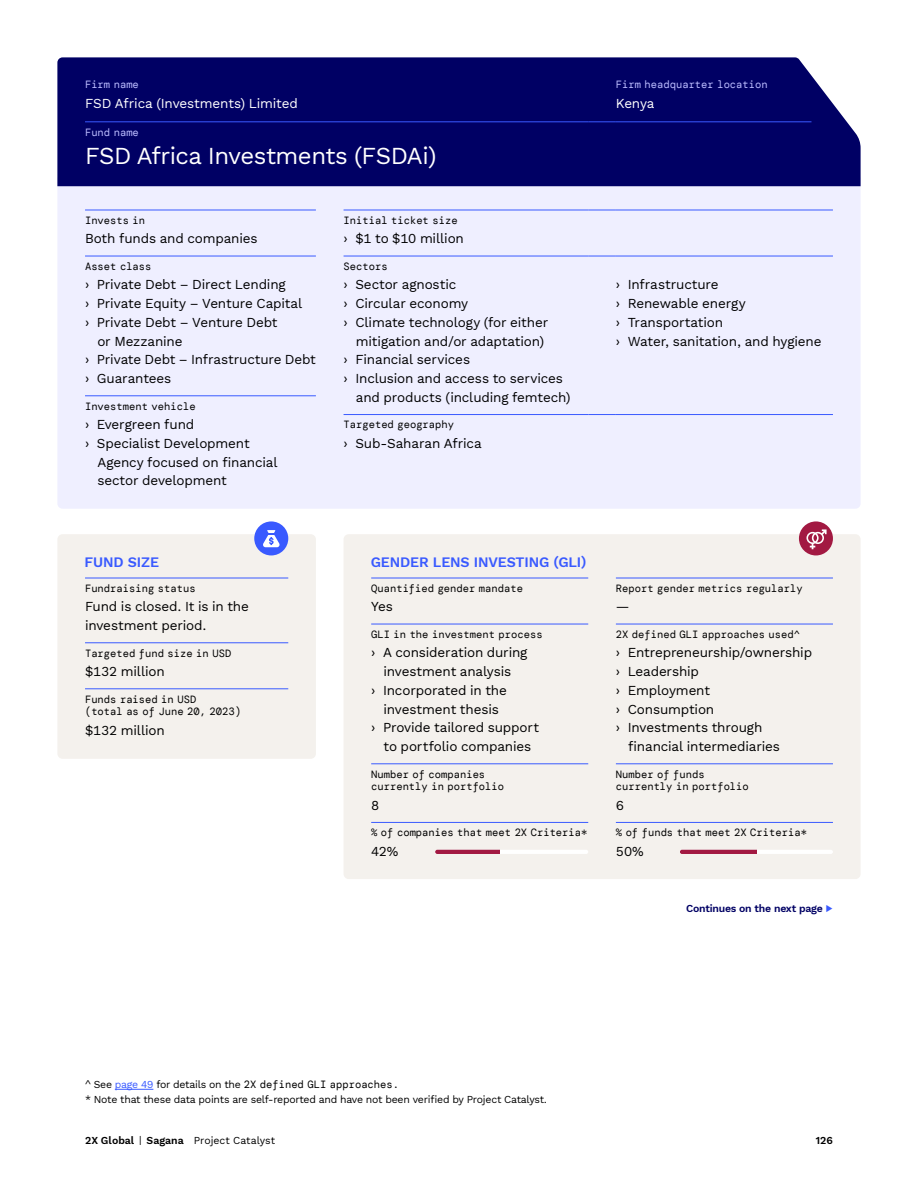
<style>
.page{position:relative;width:918px;height:1188px;background:#fff}
.page>*{position:absolute;margin:0;border:0;box-sizing:border-box;transform-origin:0 0}
.Profile_fund_name{font:24px "Work Sans";letter-spacing:-.02em;color:#fff}
.Profile_table_subhead{font:600 14.25px "Work Sans";letter-spacing:-.01em;color:#395aff}
.Profile_text{font:13.5px/18.8px "Work Sans";letter-spacing:-.01em;color:#000}
.Profile_text_rev{font:13.5px "Work Sans";letter-spacing:-.01em;color:#fff}
.Case_Study_Profile_Category_-_No_rule{font:10.5px/12.6px "DM Mono";color:#000}
.t1{font:10.5px "Work Sans";letter-spacing:-.02em;color:#000}
.t2{font:10.5px "DM Mono";color:#bbbcff}
.t3{font:10.5px "Work Sans";color:#000}
.Cont_on_next_page{font:600 10.5px "Work Sans";letter-spacing:-.02em;color:#000064}
.t4{font:600 10.5px "Work Sans";color:#000}
.s1{color:#395aff}
.s2{font-family:"Work Sans"}
.s3{font-family:"Work Sans";color:#395aff}
.s4{font-weight:600}
</style>
<div class="page">
<hr style="left:115px;top:1089px;width:38px;height:1px;background:#395aff">
<div style="left:57px;top:186px;width:804px;height:323px;background:#efefff"></div>
<div style="left:57px;top:57px;width:804px;height:129px;background:#000064"></div>
<div style="left:344px;top:534px;width:517px;height:345px;background:#f4f1ed;border-radius:5px"></div>
<hr style="left:371px;top:763px;width:217px;height:1px;background:#395aff">
<hr style="left:616px;top:763px;width:217px;height:1px;background:#395aff">
<hr style="left:371px;top:822px;width:217px;height:1px;background:#395aff">
<hr style="left:616px;top:822px;width:217px;height:1px;background:#395aff">
<hr style="left:371px;top:578px;width:217px;height:1px;background:#395aff">
<hr style="left:616px;top:578px;width:217px;height:1px;background:#395aff">
<hr style="left:371px;top:624px;width:217px;height:1px;background:#395aff">
<hr style="left:616px;top:624px;width:217px;height:1px;background:#395aff">
<hr style="left:435px;top:850px;width:153px;height:4px;background:#fff;border-radius:2px">
<hr style="left:435px;top:850px;width:64px;height:4px;background:#a21942">
<hr style="left:680px;top:850px;width:153px;height:4px;background:#fff;border-radius:2px">
<hr style="left:680px;top:850px;width:76px;height:4px;background:#a21942">
<div style="left:799px;top:521px;width:34px;height:34px;background:#a21942;border-radius:50%"></div>
<svg style="left:806px;top:529px;width:21px;height:20px"></svg>
<div style="left:57px;top:534px;width:259px;height:225px;background:#f4f1ed;border-radius:5px"></div>
<hr style="left:85px;top:578px;width:203px;height:1px;background:#395aff">
<hr style="left:85px;top:642px;width:203px;height:1px;background:#395aff">
<hr style="left:85px;top:688px;width:203px;height:1px;background:#395aff">
<div style="left:254px;top:521px;width:34px;height:34px;background:#395aff;border-radius:50%"></div>
<svg style="left:263px;top:530px;width:17px;height:17px"></svg>
<hr style="left:344px;top:414px;width:244px;height:1px;background:#395aff">
<svg style="left:588px;top:414px;width:28px;height:1px"></svg>
<hr style="left:616px;top:414px;width:217px;height:1px;background:#395aff">
<hr style="left:344px;top:210px;width:244px;height:1px;background:#395aff">
<svg style="left:588px;top:210px;width:28px;height:1px"></svg>
<hr style="left:616px;top:210px;width:217px;height:1px;background:#395aff">
<hr style="left:344px;top:256px;width:244px;height:1px;background:#395aff">
<svg style="left:588px;top:256px;width:28px;height:1px"></svg>
<hr style="left:616px;top:256px;width:217px;height:1px;background:#395aff">
<hr style="left:85px;top:210px;width:231px;height:1px;background:#395aff">
<hr style="left:85px;top:256px;width:231px;height:1px;background:#395aff">
<hr style="left:85px;top:395px;width:231px;height:1px;background:#395aff">
<hr style="left:85px;top:121px;width:503px;height:1px;background:#395aff">
<svg style="left:588px;top:121px;width:28px;height:1px"></svg>
<hr style="left:616px;top:121px;width:195px;height:1px;background:#395aff">
<p class="t2" style="left:85px;top:78px;width:55px">Firm name</p>
<p class="t2" style="left:616px;top:78px;width:153px">Firm headquarter location</p>
<p class="t2" style="left:85px;top:125px;width:55px">Fund name</p>
<p class="Profile_text_rev" style="left:85px;top:93px;width:214px">FSD Africa (Investments) Limited</p>
<p class="Profile_text_rev" style="left:616px;top:93px;width:40px">Kenya</p>
<p class="Profile_fund_name" style="left:85px;top:138px;width:353px">FSD Africa Investments (FSDAi)</p>
<p class="Case_Study_Profile_Category_-_No_rule" style="left:85px;top:214px;width:62px">Invests in</p>
<p class="Profile_text" style="left:85px;top:229px;width:174px">Both funds and companies</p>
<p class="Case_Study_Profile_Category_-_No_rule" style="left:85px;top:260px;width:68px">Asset class</p>
<p class="Profile_text" style="left:85px;top:275px;width:202px">› Private Debt – Direct Lending</p>
<p class="Profile_text" style="left:85px;top:294px;width:219px">› Private Equity – Venture Capital</p>
<p class="Profile_text" style="left:97px;top:312px;width:182px;text-indent:-12px">› Private Debt – Venture Debt or Mezzanine</p>
<p class="Profile_text" style="left:85px;top:350px;width:232px">› Private Debt – Infrastructure Debt</p>
<p class="Profile_text" style="left:85px;top:369px;width:88px">› Guarantees</p>
<p class="Case_Study_Profile_Category_-_No_rule" style="left:85px;top:400px;width:112px">Investment vehicle</p>
<p class="Profile_text" style="left:85px;top:415px;width:111px">› Evergreen fund</p>
<p class="Profile_text" style="left:97px;top:433px;width:182px;text-indent:-12px">› Specialist Development<br>Agency focused on financial sector development</p>
<p class="Profile_table_subhead" style="left:85px;top:551px;width:76px">FUND SIZE</p>
<p class="Case_Study_Profile_Category_-_No_rule" style="left:85px;top:582px;width:112px">Fundraising status</p>
<p class="Profile_text" style="left:85px;top:597px;width:165px">Fund is closed. It is in the investment period.</p>
<p class="Case_Study_Profile_Category_-_No_rule" style="left:85px;top:647px;width:148px">Targeted fund size in USD</p>
<p class="Profile_text" style="left:85px;top:662px;width:81px">$132 million</p>
<p class="Case_Study_Profile_Category_-_No_rule" style="left:85px;top:693px;width:158px">Funds raised in USD<br>(total as of June 20, 2023)</p>
<p class="Profile_text" style="left:85px;top:720px;width:81px">$132 million</p>
<p class="Case_Study_Profile_Category_-_No_rule" style="left:344px;top:214px;width:116px">Initial ticket size</p>
<p class="Profile_text" style="left:344px;top:229px;width:122px">› $1 to $10 million</p>
<p class="Case_Study_Profile_Category_-_No_rule" style="left:344px;top:260px;width:46px">Sectors</p>
<p class="Profile_text" style="left:344px;top:275px;width:114px">› Sector agnostic</p>
<p class="Profile_text" style="left:344px;top:294px;width:126px">› Circular economy</p>
<p class="Profile_text" style="left:356px;top:312px;width:194px;text-indent:-12px">› Climate technology (for either mitigation and/or adaptation)</p>
<p class="Profile_text" style="left:344px;top:350px;width:128px">› Financial services</p>
<p class="Profile_text" style="left:356px;top:369px;width:216px;text-indent:-12px">› Inclusion and access to services and products (including femtech)</p>
<p class="Case_Study_Profile_Category_-_No_rule" style="left:344px;top:418px;width:112px">Targeted geography</p>
<p class="Profile_text" style="left:344px;top:433px;width:140px">› Sub-Saharan Africa</p>
<p class="Profile_text" style="left:616px;top:275px;width:104px">› Infrastructure</p>
<p class="Profile_text" style="left:616px;top:294px;width:131px">› Renewable energy</p>
<p class="Profile_text" style="left:616px;top:312px;width:109px">› Transportation</p>
<p class="Profile_text" style="left:616px;top:331px;width:207px">› Water, sanitation, and hygiene</p>
<p class="Profile_table_subhead" style="left:371px;top:551px;width:217px">GENDER LENS INVESTING (GLI)</p>
<p class="Case_Study_Profile_Category_-_No_rule" style="left:371px;top:582px;width:153px">Quantified gender mandate</p>
<p class="Case_Study_Profile_Category_-_No_rule" style="left:616px;top:582px;width:188px">Report gender metrics regularly</p>
<p class="Profile_text" style="left:371px;top:597px;width:23px">Yes</p>
<p class="Profile_text" style="left:616px;top:597px;width:15px">—</p>
<p class="Case_Study_Profile_Category_-_No_rule" style="left:371px;top:628px;width:173px">GLI in the investment process</p>
<p class="Case_Study_Profile_Category_-_No_rule" style="left:616px;top:628px;width:186px">2X defined GLI approaches used^</p>
<p class="Profile_text" style="left:371px;top:643px;width:158px;text-align:center">› A consideration during investment analysis</p>
<p class="Profile_text" style="left:371px;top:680px;width:137px;text-align:center">› Incorporated in the investment thesis</p>
<p class="Profile_text" style="left:371px;top:718px;width:169px;text-align:center">› Provide tailored support to portfolio companies</p>
<p class="Profile_text" style="left:616px;top:643px;width:198px">› Entrepreneurship/ownership</p>
<p class="Profile_text" style="left:616px;top:662px;width:85px">› Leadership</p>
<p class="Profile_text" style="left:616px;top:680px;width:96px">› Employment</p>
<p class="Profile_text" style="left:616px;top:699px;width:100px">› Consumption</p>
<p class="Profile_text" style="left:628px;top:718px;width:153px;text-indent:-12px">› Investments through financial intermediaries</p>
<p class="Case_Study_Profile_Category_-_No_rule" style="left:371px;top:768px;width:134px">Number of companies currently in portfolio</p>
<p class="Case_Study_Profile_Category_-_No_rule" style="left:616px;top:768px;width:134px">Number of funds currently in portfolio</p>
<p class="Profile_text" style="left:371px;top:795px;width:10px">8</p>
<p class="Profile_text" style="left:616px;top:795px;width:10px">6</p>
<p class="Case_Study_Profile_Category_-_No_rule" style="left:371px;top:826px;width:218px">% of companies that meet 2X Criteria*</p>
<p class="Case_Study_Profile_Category_-_No_rule" style="left:616px;top:826px;width:193px">% of funds that meet 2X Criteria*</p>
<p class="Profile_text" style="left:371px;top:841px;width:29px">42%</p>
<p class="Profile_text" style="left:616px;top:841px;width:29px">50%</p>
<p class="Cont_on_next_page" style="left:686px;top:900px;width:148px">Continues on the next page <span class="s1">▶</span></p>
<p class="Case_Study_Profile_Category_-_No_rule" style="left:85px;top:1078px;width:316px"><span class="s2">^ See</span> <span class="s3">page 49</span> <span class="s2">for details on the</span> 2X defined GLI approaches.</p>
<p class="t1" style="left:85px;top:1091px;width:464px">* Note that these data points are self-reported and have not been verified by Project Catalyst.</p>
<p class="t3" style="left:85px;top:1132px;width:192px"><span class="s4">2X Global</span> | <span class="s4">Sagana</span> Project Catalyst</p>
<p class="t4" style="left:816px;top:1132px;width:19px">126</p>
</div>
